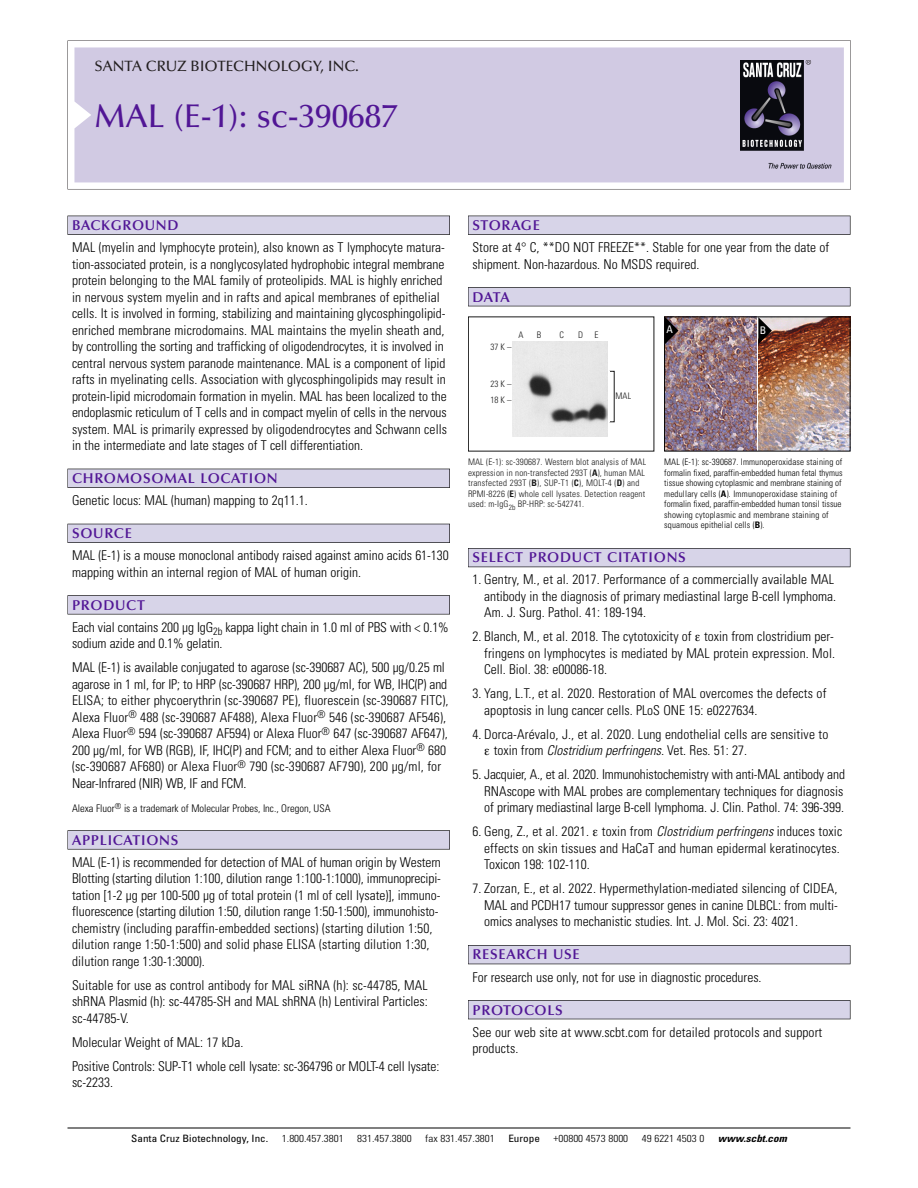
<style>
.page{position:relative;width:918px;height:1188px;background:#fff}
.page>*{position:absolute;margin:0;border:0;box-sizing:border-box;transform-origin:0 0}
.t1{font:500 33px "Optima";color:#511695}
.t2{font:500 15px "Optima";color:#231f20}
.t3{font:600 14.25px "Optima";letter-spacing:.05em;color:#511695}
.t4{font:300 condensed 13.5px/16.5px "Univers";color:#000}
.t5{font:300 condensed 10.5px "Univers";color:#000}
.t6{font:condensed 10.5px "Univers";color:#fff}
.t7{font:300 condensed 10.2px "Univers";color:#000;scale:1.1 1}
.t8{font:condensed 10.2px "Univers";color:#000;scale:1.1 1}
.t9{font:italic 700 condensed 10.2px "Univers";color:#000;scale:1.1 1}
.t10{font:300 condensed 9px/10.5px "Univers";letter-spacing:.015em;color:#000}
.t11{font:300 condensed 9px/10.5px "Univers";letter-spacing:.015em;color:#191919}
.s1{font-weight:700}
.s2{font-style:italic}
</style>
<div class="page">
<svg style="left:68px;top:40px;width:783px;height:149px"></svg>
<div style="left:74px;top:47px;width:770px;height:135px;background:#d1cae3"></div>
<img style="left:741px;top:60px;width:90px;height:108px">
<div style="left:68px;top:216px;width:382px;height:19px;background:#535256"></div>
<div style="left:68px;top:216px;width:381px;height:18px;background:#d7d4e8"></div>
<div style="left:68px;top:469px;width:382px;height:19px;background:#525156"></div>
<div style="left:68px;top:469px;width:381px;height:18px;background:#d7d4e8"></div>
<div style="left:68px;top:524px;width:382px;height:19px;background:#515057"></div>
<div style="left:68px;top:524px;width:381px;height:18px;background:#d7d4e8"></div>
<div style="left:68px;top:595px;width:382px;height:19px;background:#575659"></div>
<div style="left:68px;top:596px;width:381px;height:18px;background:#d7d4e8"></div>
<svg style="left:68px;top:830px;width:382px;height:20px"></svg>
<div style="left:68px;top:831px;width:381px;height:18px;background:#d7d4e8"></div>
<div style="left:468px;top:216px;width:382px;height:19px;background:#535256"></div>
<div style="left:468px;top:216px;width:382px;height:18px;background:#d7d4e8"></div>
<div style="left:468px;top:287px;width:382px;height:19px;background:#515155"></div>
<div style="left:468px;top:288px;width:382px;height:18px;background:#d7d4e8"></div>
<div style="left:468px;top:548px;width:382px;height:19px;background:#55545b"></div>
<div style="left:468px;top:549px;width:382px;height:18px;background:#d7d4e8"></div>
<div style="left:468px;top:945px;width:382px;height:19px;background:#525158"></div>
<div style="left:468px;top:946px;width:382px;height:18px;background:#d7d4e8"></div>
<div style="left:468px;top:1000px;width:382px;height:19px;background:#515056"></div>
<div style="left:468px;top:1001px;width:382px;height:18px;background:#d7d4e8"></div>
<hr style="left:68px;top:1128px;width:782px;height:1px;background:#000">
<img style="left:513px;top:341px;width:95px;height:95px">
<img style="left:758px;top:318px;width:90px;height:132px">
<img style="left:666px;top:318px;width:90px;height:132px">
<div style="left:664px;top:316px;width:186px;height:136px;border:1px solid #000"></div>
<svg style="left:758px;top:317px;width:14px;height:27px"></svg>
<svg style="left:665px;top:317px;width:13px;height:27px"></svg>
<p class="t2" style="left:94px;top:60px;width:266px">SANTA CRUZ BIOTECHNOLOGY, INC.</p>
<p class="t1" style="left:94px;top:102px;width:305px">MAL (E-1): sc-390687</p>
<p class="t3" style="left:72px;top:219px;width:108px">BACKGROUND</p>
<p class="t4" style="left:72px;top:240px;width:377px">MAL (myelin and lymphocyte protein), also known as T lymphocyte matura&shy;tion-associated protein, is a nonglycosylated hydrophobic integral membrane protein belonging to the MAL family of proteolipids. MAL is highly enriched in nervous system myelin and in rafts and apical membranes of epithelial cells. It is involved in forming, stabilizing and maintaining glycosphingolipid&shy;enriched membrane microdomains. MAL maintains the myelin sheath and, by controlling the sorting and trafficking of oligodendrocytes, it is involved in central nervous system paranode maintenance. MAL is a component of lipid rafts in myelinating cells. Association with glycosphingolipids may result in protein-lipid microdomain formation in myelin. MAL has been localized to the endoplasmic reticulum of T cells and in compact myelin of cells in the nervous system. MAL is primarily expressed by oligodendrocytes and Schwann cells in the intermediate and late stages of T cell differentiation.</p>
<p class="t3" style="left:72px;top:472px;width:207px">CHROMOSOMAL LOCATION</p>
<p class="t4" style="left:72px;top:493px;width:237px">Genetic locus: MAL (human) mapping to 2q11.1.</p>
<p class="t3" style="left:72px;top:527px;width:61px">SOURCE</p>
<p class="t4" style="left:72px;top:549px;width:378px">MAL (E-1) is a mouse monoclonal antibody raised against amino acids 61-130 mapping within an internal region of MAL of human origin.</p>
<p class="t3" style="left:72px;top:599px;width:74px">PRODUCT</p>
<p class="t4" style="left:72px;top:620px;width:378px">Each vial contains 200 µg IgG<sub>2b</sub> kappa light chain in 1.0 ml of PBS with &lt; 0.1% sodium azide and 0.1% gelatin.</p>
<p class="t4" style="left:72px;top:661px;width:378px">MAL (E-1) is available conjugated to agarose (sc-390687 AC), 500 µg/0.25 ml agarose in 1 ml, for IP; to HRP (sc-390687 HRP), 200 µg/ml, for WB, IHC(P) and ELISA; to either phycoerythrin (sc-390687 PE), fluorescein (sc-390687 FITC), Alexa Fluor<sup>®</sup> 488 (sc-390687 AF488), Alexa Fluor<sup>®</sup> 546 (sc-390687 AF546), Alexa Fluor<sup>®</sup> 594 (sc-390687 AF594) or Alexa Fluor<sup>®</sup> 647 (sc-390687 AF647), 200 µg/ml, for WB (RGB), IF, IHC(P) and FCM; and to either Alexa Fluor<sup>®</sup> 680 (sc-390687 AF680) or Alexa Fluor<sup>®</sup> 790 (sc-390687 AF790), 200 µg/ml, for Near-Infrared (NIR) WB, IF and FCM.</p>
<p class="t5" style="left:72px;top:804px;width:260px">Alexa Fluor<sup>®</sup> is a trademark of Molecular Probes, Inc., Oregon, USA</p>
<p class="t3" style="left:72px;top:834px;width:108px">APPLICATIONS</p>
<p class="t4" style="left:72px;top:855px;width:370px">MAL (E-1) is recommended for detection of MAL of human origin by Western Blotting (starting dilution 1:100, dilution range 1:100-1:1000), immunoprecipi&shy;tation [1-2 µg per 100-500 µg of total protein (1 ml of cell lysate)], immuno&shy;fluorescence (starting dilution 1:50, dilution range 1:50-1:500), immunohisto&shy;chemistry (including paraffin-embedded sections) (starting dilution 1:50, dilution range 1:50-1:500) and solid phase ELISA (starting dilution 1:30, dilution range 1:30-1:3000).</p>
<p class="t4" style="left:72px;top:978px;width:357px;text-align:justify">Suitable for use as control antibody for MAL siRNA (h): sc-44785, MAL shRNA Plasmid (h): sc-44785-SH and MAL shRNA (h) Lentiviral Particles: sc-44785-V.</p>
<p class="t4" style="left:72px;top:1035px;width:173px">Molecular Weight of MAL: 17 kDa.</p>
<p class="t4" style="left:72px;top:1059px;width:369px">Positive Controls: SUP-T1 whole cell lysate: sc-364796 or MOLT-4 cell lysate: sc-2233.</p>
<p class="t3" style="left:473px;top:219px;width:69px">STORAGE</p>
<p class="t4" style="left:473px;top:240px;width:358px">Store at 4° C, **DO NOT FREEZE**. Stable for one year from the date of shipment. Non-hazardous. No MSDS required.</p>
<p class="t3" style="left:473px;top:291px;width:39px">DATA</p>
<p class="t11" style="left:518px;top:331px;width:7px">A</p>
<p class="t11" style="left:537px;top:331px;width:6px">B</p>
<p class="t11" style="left:559px;top:331px;width:6px">C</p>
<p class="t11" style="left:578px;top:331px;width:22px">D E</p>
<p class="t11" style="left:491px;top:343px;width:22px">37 K –</p>
<p class="t11" style="left:491px;top:377px;width:22px;line-height:15.6px">23 K –<br>18 K –</p>
<p class="t11" style="left:616px;top:391px;width:17px">MAL</p>
<p class="t6" style="left:667px;top:326px;width:8px">A</p>
<p class="t6" style="left:760px;top:326px;width:8px">B</p>
<p class="t11" style="left:468px;top:458px;width:180px">MAL (E-1): sc-390687. Western blot analysis of MAL expression in non-transfected 293T (<span class="s1">A</span>), human MAL transfected 293T (<span class="s1">B</span>), SUP-T1 (<span class="s1">C</span>), MOLT-4 (<span class="s1">D</span>) and RPMI-8226 (<span class="s1">E</span>) whole cell lysates. Detection reagent used: m-IgG<sub>2b</sub> BP-HRP: sc-542741.</p>
<p class="t10" style="left:664px;top:458px;width:180px">MAL (E-1): sc-390687. Immunoperoxidase staining of formalin fixed, paraffin-embedded human fetal thymus tissue showing cytoplasmic and membrane staining of medullary cells (<span class="s1">A</span>). Immunoperoxidase staining of formalin fixed, paraffin-embedded human tonsil tissue showing cytoplasmic and membrane staining of squamous epithelial cells (<span class="s1">B</span>).</p>
<p class="t3" style="left:473px;top:552px;width:215px">SELECT PRODUCT CITATIONS</p>
<p class="t4" style="left:484px;top:573px;width:354px;text-indent:-12px">1. Gentry, M., et al. 2017. Performance of a commercially available MAL antibody in the diagnosis of primary mediastinal large B-cell lymphoma.<br>Am. J. Surg. Pathol. 41: 189-194.</p>
<p class="t4" style="left:484px;top:630px;width:352px;text-align:justify;text-indent:-12px">2. Blanch, M., et al. 2018. The cytotoxicity of toxin from clostridium per&shy;fringens on lymphocytes is mediated by MAL protein expression. Mol.<br>Cell. Biol. 38: e00086-18.</p>
<p class="t4" style="left:484px;top:687px;width:344px;text-indent:-12px">3. Yang, L.T., et al. 2020. Restoration of MAL overcomes the defects of apoptosis in lung cancer cells. PLoS ONE 15: e0227634.</p>
<p class="t4" style="left:494px;top:727px;width:336px;text-indent:-21px">4. Dorca-Arévalo, J., et al. 2020. Lung endothelial cells are sensitive to t o x i n f r o m <span class="s2">Clostridium perfringens.</span>Ve t . R e s . 5 1 : 2 7 .</p>
<p class="t4" style="left:484px;top:768px;width:362px;text-align:justify;text-indent:-12px">5. Jacquier, A., et al. 2020. Immunohistochemistry with anti-MAL antibody and RNAscope with MAL probes are complementary techniques for diagnosis of primary mediastinal large B-cell lymphoma. J. Clin. Pathol. 74: 396-399.</p>
<p class="t4" style="left:484px;top:825px;width:360px;text-indent:-12px">6. Geng, Z., et al. 2021. toxin from <span class="s2">Clostridium perfringens</span> induces toxic effects on skin tissues and HaCaT and human epidermal keratinocytes.<br>Toxicon 198: 102-110.</p>
<p class="t4" style="left:484px;top:882px;width:355px;text-align:justify;text-indent:-12px">7. Zorzan, E., et al. 2022. Hypermethylation-mediated silencing of CIDEA, MAL and PCDH17 tumour suppressor genes in canine DLBCL: from multi&shy;omics analyses to mechanistic studies. Int. J. Mol. Sci. 23: 4021.</p>
<p class="t3" style="left:473px;top:949px;width:109px">RESEARCH USE</p>
<p class="t4" style="left:473px;top:970px;width:291px">For research use only, not for use in diagnostic procedures.</p>
<p class="t3" style="left:473px;top:1004px;width:92px">PROTOCOLS</p>
<p class="t4" style="left:473px;top:1025px;width:351px">See our web site at www.scbt.com for detailed protocols and support products.</p>
<p class="t8" style="left:131px;top:1135px;width:126px">Santa Cruz Biotechnology, Inc.</p>
<p class="t7" style="left:282px;top:1135px;width:58px">1.800.457.3801</p>
<p class="t7" style="left:357px;top:1135px;width:51px">831.457.3800</p>
<p class="t7" style="left:425px;top:1135px;width:65px">fax 831.457.3801</p>
<p class="t8" style="left:508px;top:1135px;width:30px">Europe</p>
<p class="t7" style="left:554px;top:1135px;width:69px">+00800 4573 8000</p>
<p class="t7" style="left:642px;top:1135px;width:58px">49 6221 4503 0</p>
<p class="t9" style="left:718px;top:1135px;width:66px">www.scbt.com</p>
</div>
